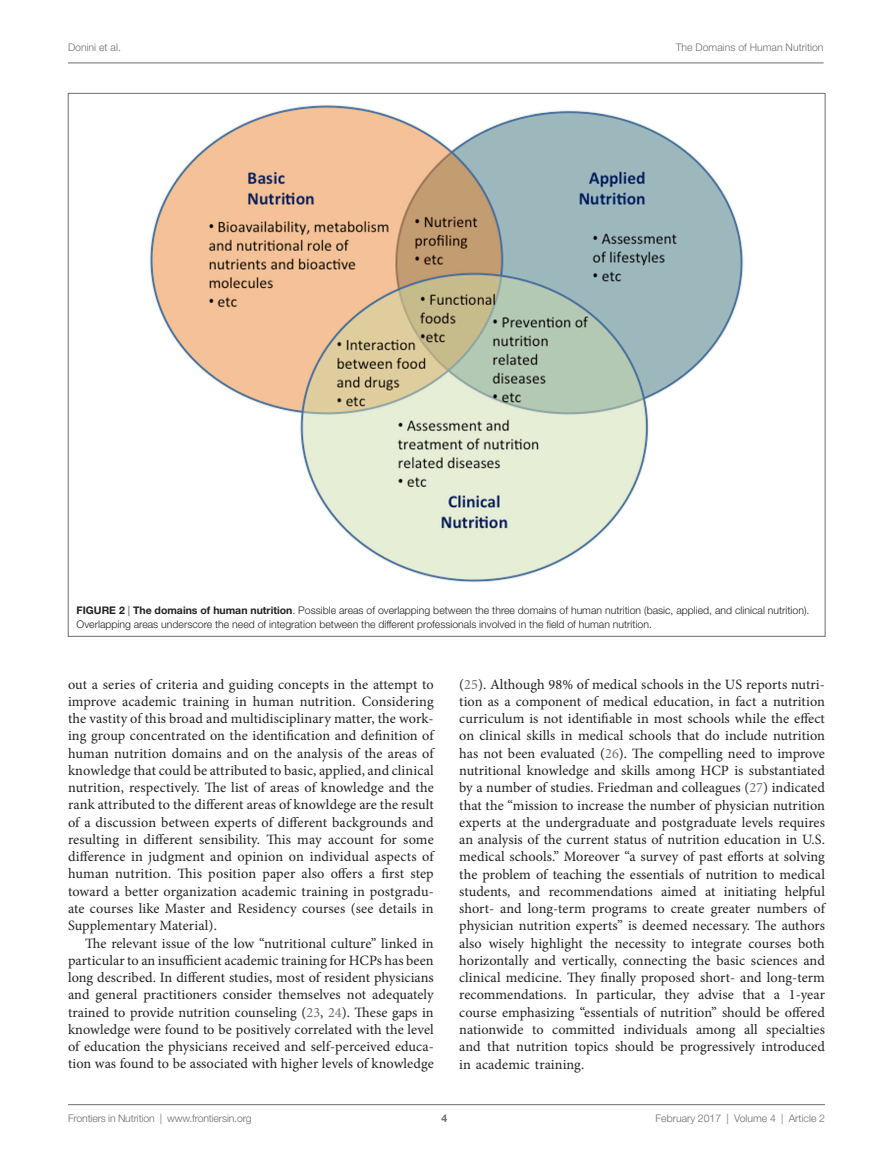
<style>
.page{position:relative;width:893px;height:1170px;background:#fff}
.page>*{position:absolute;margin:0;border:0;box-sizing:border-box;transform-origin:0 0}
.t1{font:14.25px/17.2px "Minion Pro";letter-spacing:.005em;color:#231f20;text-align:justify}
.t2{font:300 10.5px/14.2px "Helvetica Neue LT Std";color:#231f20}
.t3{font:300 10.5px "Helvetica Neue LT Std";color:#6c6d70}
.t4{font:700 10.5px "Helvetica Neue LT Std";color:#6c6d70}
.s1{font-weight:700}
.s2{color:#6c6d70}
</style>
<div class="page">
<img style="left:149px;top:105px;width:595px;height:478px">
<hr style="left:68px;top:63px;width:756px;height:1px;background:#6c6d70">
<hr style="left:68px;top:1104px;width:757px;height:1px;background:#6c6d70">
<p class="t3" style="left:68px;top:41px;width:54px">Donini et al.</p>
<p class="t3" style="left:676px;top:41px;width:149px">The Domains of Human Nutrition</p>
<p class="t2" style="left:77px;top:602px;width:734px"><span class="s1">FIG URE 2</span> | <span class="s1">The domains of human nutrition</span>. Possible areas of overlapping between the three domains of human nutrition (basic, applied, and clinical nutrition).<br>Overlapping areas underscore the need of integration between the different professionals involved in the field of human nutrition.</p>
<p class="t1" style="left:68px;top:675px;width:367px">out a series of criteria and guiding concepts in the attempt to improve academic training in human nutrition. Considering the vastity of this broad and multidisciplinary matter, the work&shy;ing group concentrated on the identification and definition of human nutrition domains and on the analysis of the areas of knowledge that could be attributed to basic, applied, and clinical nutrition, respectively. The list of areas of knowledge and the rank attributed to the different areas of knowldege are the result of a discussion between experts of different backgrounds and resulting in different sensibility. This may account for some difference in judgment and opinion on individual aspects of human nutrition. This position paper also offers a first step toward a better organization academic training in postgradu&shy;ate courses like Master and Residency courses (see details in Supplementary Material).</p>
<p class="t1" style="left:68px;top:934px;width:367px;text-indent:17px">The relevant issue of the low “nutritional culture” linked in particular to an insufficient academic training for HCPs has been long described. In different studies, most of resident physicians and general practitioners consider themselves not adequately trained to provide nutrition counseling (<span class="s2">23</span>, <span class="s2">24</span>). These gaps in knowledge were found to be positively correlated with the level of education the physicians received and self-perceived educa&shy;tion was found to be associated with higher levels of knowledge</p>
<p class="t1" style="left:459px;top:675px;width:367px">(<span class="s2">25</span>). Although 98% of medical schools in the US reports nutri&shy;tion as a component of medical education, in fact a nutrition curriculum is not identifiable in most schools while the effect on clinical skills in medical schools that do include nutrition has not been evaluated (<span class="s2">26</span>). The compelling need to improve nutritional knowledge and skills among HCP is substantiated by a number of studies. Friedman and colleagues (<span class="s2">27</span>) indicated that the “mission to increase the number of physician nutrition experts at the undergraduate and postgraduate levels requires an analysis of the current status of nutrition education in U.S. medical schools.” Moreover “a survey of past efforts at solving the problem of teaching the essentials of nutrition to medical students, and recommendations aimed at initiating helpful short- and long-term programs to create greater numbers of physician nutrition experts” is deemed necessary. The authors also wisely highlight the necessity to integrate courses both horizontally and vertically, connecting the basic sciences and clinical medicine. They finally proposed short- and long-term recommendations. In particular, they advise that a 1-year course emphasizing “essentials of nutrition” should be offered nationwide to committed individuals among all specialties and that nutrition topics should be progressively introduced in academic training.</p>
<p class="t3" style="left:68px;top:1111px;width:185px">Frontiers in Nutrition | www.frontiersin.org</p>
<p class="t3" style="left:656px;top:1111px;width:171px">February 2017 | Volume 4 | Article 2</p>
<p class="t4" style="left:441px;top:1111px;width:7px">4</p>
</div>
